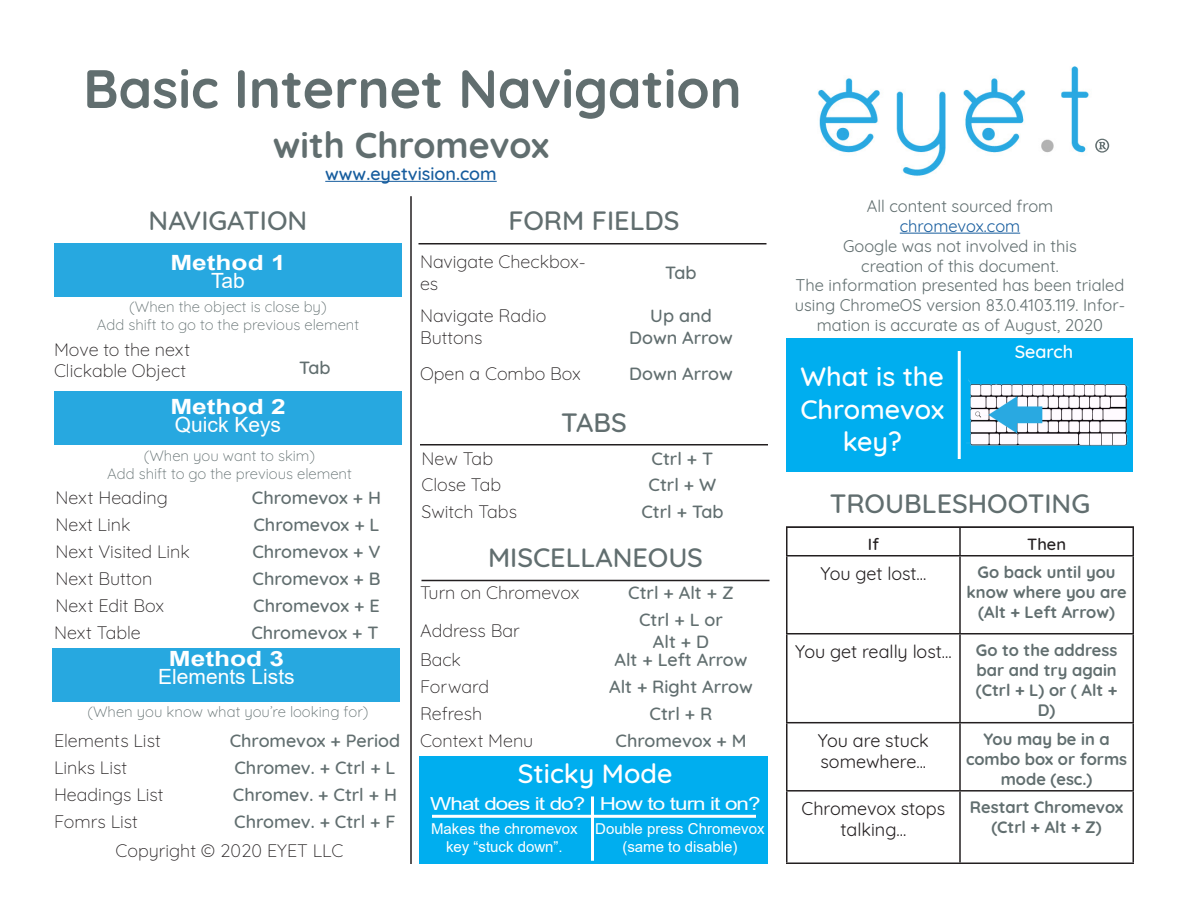
<style>
.page{position:relative;width:1188px;height:918px;background:#fff}
.page>*{position:absolute;margin:0;border:0;box-sizing:border-box;transform-origin:0 0}
.Heading_1{font:700 54px "Quicksand";color:#616e6f}
.t1{font:54px "Minion Pro";color:#616e6f}
.Heading_1-2{font:700 36px "Quicksand";color:#616e6f}
.Heading_2{font:500 27px "Quicksand";color:#616e6f}
.Heading_2-2{font:500 27px/32.4px "Quicksand";color:#fff;text-align:center}
.Heading_3{font:21px "Arial";color:#fff}
.Heading_3-2{font:700 21px "Arial";color:#fff;scale:1.25 1}
.t2{font:300 18px/21.6px "Quicksand";color:#231f20}
.t3{font:500 18px "Quicksand";color:#616e6f}
.t4{font:18px/21.6px "Quicksand";color:#231f20}
.Heading_3-3{font:18px "Arial";letter-spacing:-.04em;color:#fff;scale:1.25 1}
.t5{font:500 18px "Quicksand";color:#175d9e}
.t6{font:500 18px "Quicksand";color:#fff}
.t7{font:16.5px/19.8px "Quicksand";color:#616e6f;text-align:center}
.t8{font:700 16.5px/19.8px "Quicksand";color:#616e6f;text-align:center}
.t9{font:16.5px "Quicksand";color:#175d9e}
.t10{font:500 16.5px "Quicksand";color:#231f20}
.t11{font:300 15px "Quicksand";color:#616e6f}
.t12{font:15px/18px "Arial";color:#fff;text-align:center}
</style>
<div class="page">
<hr style="left:325px;top:181px;width:172px;height:1px;background:#175d9e">
<div style="left:54px;top:243px;width:348px;height:54px;background:#27a8e0"></div>
<hr style="left:410px;top:196px;width:2px;height:668px;background:#231f20">
<img style="left:818px;top:66px;width:271px;height:110px">
<hr style="left:900px;top:233px;width:120px;height:1px;background:#175d9e">
<hr style="left:418px;top:243px;width:348px;height:1px;background:#231f20">
<hr style="left:420px;top:444px;width:348px;height:2px;background:#231f20">
<hr style="left:422px;top:580px;width:348px;height:1px;background:#231f20">
<div style="left:54px;top:392px;width:348px;height:54px;background:#27a8e0"></div>
<div style="left:52px;top:648px;width:348px;height:54px;background:#27a8e0"></div>
<hr style="left:786px;top:526px;width:174px;height:2px;background:#231f20">
<hr style="left:786px;top:528px;width:2px;height:27px;background:#231f20">
<hr style="left:960px;top:526px;width:174px;height:2px;background:#231f20">
<hr style="left:959px;top:528px;width:2px;height:27px;background:#231f20">
<hr style="left:1132px;top:528px;width:2px;height:27px;background:#231f20">
<hr style="left:786px;top:555px;width:174px;height:1px;background:#231f20">
<hr style="left:786px;top:556px;width:2px;height:77px;background:#231f20">
<hr style="left:960px;top:555px;width:174px;height:1px;background:#231f20">
<hr style="left:959px;top:556px;width:2px;height:77px;background:#231f20">
<hr style="left:1132px;top:556px;width:2px;height:77px;background:#231f20">
<hr style="left:786px;top:633px;width:174px;height:1px;background:#231f20">
<hr style="left:786px;top:635px;width:2px;height:87px;background:#231f20">
<hr style="left:960px;top:633px;width:174px;height:1px;background:#231f20">
<hr style="left:959px;top:635px;width:2px;height:87px;background:#231f20">
<hr style="left:1132px;top:635px;width:2px;height:87px;background:#231f20">
<hr style="left:786px;top:722px;width:174px;height:1px;background:#231f20">
<hr style="left:786px;top:723px;width:2px;height:67px;background:#231f20">
<hr style="left:960px;top:722px;width:174px;height:1px;background:#231f20">
<hr style="left:959px;top:723px;width:2px;height:67px;background:#231f20">
<hr style="left:1132px;top:723px;width:2px;height:67px;background:#231f20">
<hr style="left:786px;top:790px;width:174px;height:2px;background:#231f20">
<hr style="left:786px;top:792px;width:2px;height:70px;background:#231f20">
<hr style="left:960px;top:790px;width:174px;height:2px;background:#231f20">
<hr style="left:959px;top:792px;width:2px;height:70px;background:#231f20">
<hr style="left:1132px;top:792px;width:2px;height:70px;background:#231f20">
<hr style="left:786px;top:862px;width:174px;height:2px;background:#231f20">
<hr style="left:960px;top:862px;width:174px;height:2px;background:#231f20">
<div style="left:787px;top:338px;width:346px;height:134px;background:#00aeef"></div>
<hr style="left:958px;top:351px;width:3px;height:108px;background:#fff">
<div style="left:419px;top:756px;width:349px;height:108px;background:#00aeef"></div>
<hr style="left:591px;top:796px;width:3px;height:65px;background:#fff">
<hr style="left:432px;top:815px;width:324px;height:3px;background:#fff">
<img style="left:966px;top:379px;width:163px;height:67px">
<h1 class="Heading_1" style="left:83px;top:44px;width:660px">Basic Internet Navigation</h1>
<h1 class="Heading_1-2" style="left:273px;top:115px;width:278px">with Chromevox</h1>
<p class="t5" style="left:325px;top:159px;width:173px">www.eyetvision.com</p>
<h2 class="Heading_2" style="left:149px;top:198px;width:160px">NAVIGATION</h2>
<h3 class="Heading_3-2" style="left:170px;top:248px;width:94px">Method 1</h3>
<h3 class="Heading_3" style="left:211px;top:266px;width:35px">Tab</h3>
<h2 class="Heading_2" style="left:508px;top:198px;width:173px">FORM FIELDS</h2>
<p class="t2" style="left:420px;top:249px;width:167px">Navigate Checkbox&shy;es</p>
<p class="t3" style="left:665px;top:258px;width:33px">Tab</p>
<p class="t2" style="left:420px;top:303px;width:128px">Navigate Radio</p>
<p class="t2" style="left:420px;top:325px;width:64px">Buttons</p>
<p class="t11" style="left:129px;top:295px;width:199px">(When the object is close by)</p>
<p class="t11" style="left:97px;top:313px;width:264px">Add shift to go to the previous element</p>
<p class="t3" style="left:650px;top:301px;width:63px">Up and</p>
<p class="t3" style="left:629px;top:323px;width:105px">Down Arrow</p>
<p class="t2" style="left:54px;top:336px;width:138px">Move to the next<br>Clickable Object</p>
<p class="t3" style="left:299px;top:353px;width:33px">Tab</p>
<p class="t2" style="left:420px;top:361px;width:162px">Open a Combo Box</p>
<p class="t3" style="left:629px;top:359px;width:105px">Down Arrow</p>
<h3 class="Heading_3-2" style="left:170px;top:392px;width:94px">Method 2</h3>
<h3 class="Heading_3" style="left:175px;top:410px;width:108px">Quick Keys</h3>
<p class="t11" style="left:144px;top:444px;width:173px">(When you want to skim)</p>
<p class="t11" style="left:107px;top:462px;width:246px">Add shift to go the previous element</p>
<p class="t2" style="left:56px;top:485px;width:114px">Next Heading</p>
<p class="t3" style="left:252px;top:483px;width:131px">Chromevox + H</p>
<p class="t2" style="left:56px;top:512px;width:76px">Next Link</p>
<p class="t3" style="left:253px;top:510px;width:128px">Chromevox + L</p>
<p class="t2" style="left:56px;top:539px;width:136px">Next Visited Link</p>
<p class="t3" style="left:252px;top:537px;width:130px">Chromevox + V</p>
<p class="t2" style="left:56px;top:566px;width:98px">Next Button</p>
<p class="t3" style="left:253px;top:564px;width:129px">Chromevox + B</p>
<p class="t2" style="left:56px;top:593px;width:110px">Next Edit Box</p>
<p class="t3" style="left:253px;top:591px;width:128px">Chromevox + E</p>
<p class="t2" style="left:54px;top:620px;width:88px">Next Table</p>
<p class="t3" style="left:251px;top:618px;width:129px">Chromevox + T</p>
<h3 class="Heading_3-2" style="left:169px;top:644px;width:94px">Method 3</h3>
<h3 class="Heading_3" style="left:158px;top:662px;width:138px">Elements Lists</h3>
<p class="t11" style="left:87px;top:700px;width:283px">(When you know what you’re looking for)</p>
<p class="t2" style="left:54px;top:728px;width:108px">Elements List</p>
<p class="t3" style="left:230px;top:726px;width:172px">Chromevox + Period</p>
<p class="t2" style="left:54px;top:755px;width:75px">Links List</p>
<p class="t3" style="left:234px;top:753px;width:163px">Chromev. + Ctrl + L</p>
<p class="t2" style="left:54px;top:782px;width:111px">Headings List</p>
<p class="t3" style="left:233px;top:780px;width:166px">Chromev. + Ctrl + H</p>
<p class="t2" style="left:54px;top:809px;width:85px">Fomrs List</p>
<p class="t3" style="left:234px;top:807px;width:163px">Chromev. + Ctrl + F</p>
<p class="t2" style="left:116px;top:838px;width:229px">Copyright © 2020 EYET LLC</p>
<h2 class="Heading_2" style="left:561px;top:401px;width:67px">TABS</h2>
<p class="t2" style="left:422px;top:446px;width:73px">New Tab</p>
<p class="t3" style="left:652px;top:444px;width:63px">Ctrl + T</p>
<p class="t2" style="left:422px;top:472px;width:81px">Close Tab</p>
<p class="t3" style="left:649px;top:470px;width:69px">Ctrl + W</p>
<p class="t2" style="left:422px;top:499px;width:97px">Switch Tabs</p>
<p class="t3" style="left:642px;top:497px;width:83px">Ctrl + Tab</p>
<h2 class="Heading_2" style="left:488px;top:536px;width:216px">MISCELLANEOUS</h2>
<p class="t2" style="left:420px;top:579px;width:161px">Turn on Chromevox</p>
<p class="t3" style="left:628px;top:578px;width:107px">Ctrl + Alt + Z</p>
<p class="t2" style="left:420px;top:618px;width:101px">Address Bar</p>
<p class="t3" style="left:639px;top:605px;width:85px">Ctrl + L or</p>
<p class="t3" style="left:653px;top:627px;width:58px">Alt + D</p>
<p class="t2" style="left:420px;top:647px;width:43px">Back</p>
<p class="t3" style="left:615px;top:645px;width:134px">Alt + Left Arrow</p>
<p class="t2" style="left:420px;top:674px;width:71px">Forward</p>
<p class="t3" style="left:609px;top:672px;width:145px">Alt + Right Arrow</p>
<p class="t2" style="left:420px;top:701px;width:64px">Refresh</p>
<p class="t3" style="left:650px;top:699px;width:64px">Ctrl + R</p>
<p class="t2" style="left:420px;top:728px;width:115px">Context Menu</p>
<p class="t3" style="left:616px;top:726px;width:132px">Chromevox + M</p>
<h2 class="Heading_2-2" style="left:518px;top:755px;width:156px">Sticky Mode</h2>
<h3 class="Heading_3-3" style="left:430px;top:791px;width:126px">What does it do?</h3>
<h3 class="Heading_3-3" style="left:600px;top:791px;width:130px">How to turn it on?</h3>
<p class="t12" style="left:431px;top:820px;width:148px">Makes the chromevox key “stuck down”.</p>
<p class="t12" style="left:595px;top:820px;width:171px">Double press Chromevox</p>
<p class="t12" style="left:622px;top:838px;width:117px">(same to disable)</p>
<h1 class="t1" style="left:1094px;top:121px;width:19px">®</h1>
<p class="t7" style="left:867px;top:195px;width:188px">All content sourced from</p>
<p class="t9" style="left:900px;top:213px;width:122px">chromevox.com</p>
<p class="t7" style="left:795px;top:234px;width:332px">Google was not involved in this<br>creation of this document.<br>The information presented has been trialed using ChromeOS version 83.0.4103.119. Infor&shy;mation is accurate as of August, 2020</p>
<h2 class="Heading_2-2" style="left:800px;top:358px;width:145px">What is the<br>Chromevox key?</h2>
<p class="t6" style="left:1015px;top:337px;width:60px">Search</p>
<h2 class="Heading_2" style="left:830px;top:482px;width:262px">TROUBLESHOOTING</h2>
<p class="t10" style="left:868px;top:531px;width:12px">If</p>
<p class="t10" style="left:1027px;top:531px;width:40px">Then</p>
<p class="t4" style="left:820px;top:561px;width:108px">You get lost...</p>
<p class="t8" style="left:967px;top:561px;width:162px">Go back until you know where you are (Alt + Left Arrow)</p>
<p class="t4" style="left:795px;top:639px;width:158px">You get really lost...</p>
<p class="t8" style="left:976px;top:639px;width:143px">Go to the address bar and try again (Ctrl + L) or ( Alt +<br>D)</p>
<p class="t4" style="left:818px;top:728px;width:113px">You are stuck somewhere...</p>
<p class="t8" style="left:966px;top:728px;width:163px">You may be in a combo box or forms mode (esc.)</p>
<p class="t4" style="left:802px;top:796px;width:145px;text-align:center">Chromevox stops talking...</p>
<p class="t8" style="left:970px;top:796px;width:155px">Restart Chromevox</p>
<p class="t8" style="left:991px;top:816px;width:112px">(Ctrl + Alt + Z)</p>
</div>
